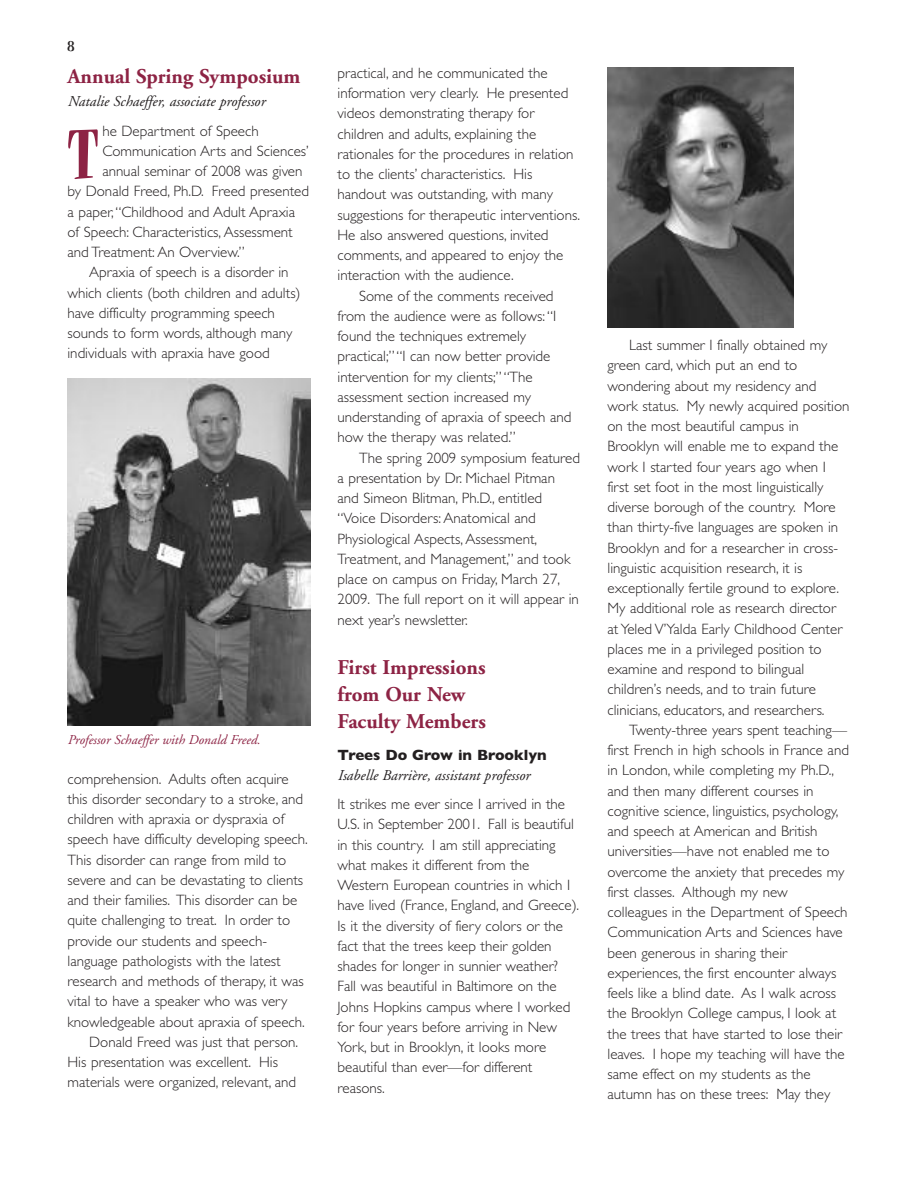
<style>
.page{position:relative;width:918px;height:1188px;background:#fff}
.page>*{position:absolute;margin:0;border:0;box-sizing:border-box;transform-origin:0 0}
.t1{font:71.25px "Heatwave";color:#8d2344}
.t2{font:700 21px/26.8px "Adobe Garamond";color:#8d2344}
.t3{font:300 15px/20.2px "Gill Sans";color:#231f20}
.t4{font:italic 15px "Adobe Garamond";color:#231f20}
.t5{font:700 15px "Gill Sans";color:#231f20}
.t6{font:15px "Heatwave";color:#231f20}
.t7{font:italic 13.5px "Adobe Garamond";color:#8d2344}
</style>
<div class="page">
<img style="left:68px;top:379px;width:242px;height:347px">
<img style="left:608px;top:68px;width:186px;height:260px">
<p class="t6" style="left:68px;top:37px;width:8px">8</p>
<h2 class="t2" style="left:68px;top:64px;width:235px">Annual Spring Symposium</h2>
<p class="t4" style="left:68px;top:96px;width:199px">Natalie Schaeffer, associate professor</p>
<h1 class="t1" style="left:68px;top:110px;width:33px">T</h1>
<p class="t3" style="left:102px;top:120px;width:158px">he Department of Speech</p>
<p class="t3" style="left:102px;top:141px;width:208px">Communication Arts and Sciences’</p>
<p class="t3" style="left:102px;top:161px;width:202px">annual seminar of 2008 was given</p>
<p class="t3" style="left:67px;top:181px;width:243px">by Donald Freed, Ph.D. Freed presented</p>
<p class="t3" style="left:67px;top:201px;width:229px">a paper,“Childhood and Adult Apraxia</p>
<p class="t3" style="left:67px;top:222px;width:227px">of Speech: Characteristics, Assessment</p>
<p class="t3" style="left:67px;top:242px;width:179px">and Treatment: An Overview.”</p>
<p class="t3" style="left:89px;top:262px;width:201px">Apraxia of speech is a disorder in</p>
<p class="t3" style="left:67px;top:282px;width:235px">which clients (both children and adults)</p>
<p class="t3" style="left:67px;top:303px;width:209px">have difficulty programming speech</p>
<p class="t3" style="left:67px;top:323px;width:226px">sounds to form words, although many</p>
<p class="t3" style="left:67px;top:343px;width:204px">individuals with apraxia have good</p>
<p class="t7" style="left:68px;top:734px;width:194px">Professor Schaeffer with Donald Freed.</p>
<p class="t3" style="left:67px;top:768px;width:223px">comprehension. Adults often acquire</p>
<p class="t3" style="left:67px;top:789px;width:237px">this disorder secondary to a stroke, and</p>
<p class="t3" style="left:67px;top:809px;width:218px">children with apraxia or dyspraxia of</p>
<p class="t3" style="left:68px;top:829px;width:242px">speech have difficulty developing speech.</p>
<p class="t3" style="left:68px;top:849px;width:220px">This disorder can range from mild to</p>
<p class="t3" style="left:68px;top:870px;width:237px">severe and can be devastating to clients</p>
<p class="t3" style="left:68px;top:890px;width:231px">and their families. This disorder can be</p>
<p class="t3" style="left:68px;top:910px;width:224px">quite challenging to treat. In order to</p>
<p class="t3" style="left:68px;top:930px;width:201px">provide our students and speech-</p>
<p class="t3" style="left:68px;top:951px;width:215px">language pathologists with the latest</p>
<p class="t3" style="left:68px;top:971px;width:238px">research and methods of therapy, it was</p>
<p class="t3" style="left:68px;top:991px;width:221px">vital to have a speaker who was very</p>
<p class="t3" style="left:68px;top:1011px;width:239px">knowledgeable about apraxia of speech.</p>
<p class="t3" style="left:89px;top:1032px;width:211px">Donald Freed was just that person.</p>
<p class="t3" style="left:68px;top:1052px;width:212px">His presentation was excellent. His</p>
<p class="t3" style="left:68px;top:1072px;width:230px">materials were organized, relevant, and</p>
<p class="t3" style="left:338px;top:63px;width:212px">practical, and he communicated the</p>
<p class="t3" style="left:338px;top:83px;width:232px">information very clearly. He presented</p>
<p class="t3" style="left:338px;top:103px;width:198px">videos demonstrating therapy for</p>
<p class="t3" style="left:338px;top:123px;width:200px">children and adults, explaining the</p>
<p class="t3" style="left:338px;top:144px;width:238px">rationales for the procedures in relation</p>
<p class="t3" style="left:338px;top:164px;width:196px">to the clients’ characteristics. His</p>
<p class="t3" style="left:338px;top:184px;width:217px">handout was outstanding, with many</p>
<p class="t3" style="left:338px;top:204px;width:244px">suggestions for therapeutic interventions.</p>
<p class="t3" style="left:338px;top:225px;width:213px">He also answered questions, invited</p>
<p class="t3" style="left:338px;top:245px;width:227px">comments, and appeared to enjoy the</p>
<p class="t3" style="left:338px;top:265px;width:178px">interaction with the audience.</p>
<p class="t3" style="left:359px;top:285px;width:196px">Some of the comments received</p>
<p class="t3" style="left:338px;top:306px;width:220px">from the audience were as follows:“I</p>
<p class="t3" style="left:338px;top:326px;width:190px">found the techniques extremely</p>
<p class="t3" style="left:338px;top:346px;width:214px">practical;”“I can now better provide</p>
<p class="t3" style="left:338px;top:366px;width:197px">intervention for my clients;”“The</p>
<p class="t3" style="left:338px;top:387px;width:195px">assessment section increased my</p>
<p class="t3" style="left:338px;top:407px;width:235px">understanding of apraxia of speech and</p>
<p class="t3" style="left:338px;top:427px;width:180px">how the therapy was related.”</p>
<p class="t3" style="left:359px;top:447px;width:223px">The spring 2009 symposium featured</p>
<p class="t3" style="left:338px;top:468px;width:219px">a presentation by Dr. Michael Pitman</p>
<p class="t3" style="left:338px;top:488px;width:206px">and Simeon Blitman, Ph.D., entitled</p>
<p class="t3" style="left:338px;top:508px;width:200px">“Voice Disorders: Anatomical and</p>
<p class="t3" style="left:338px;top:528px;width:201px">Physiological Aspects, Assessment,</p>
<p class="t3" style="left:338px;top:549px;width:234px">Treatment, and Management,” and took</p>
<p class="t3" style="left:338px;top:569px;width:224px">place on campus on Friday, March 27,</p>
<p class="t3" style="left:338px;top:589px;width:243px">2009. The full report on it will appear in</p>
<p class="t3" style="left:338px;top:609px;width:132px">next year’s newsletter.</p>
<h2 class="t2" style="left:338px;top:656px;width:150px">First Impressions from Our New<br>Faculty Members</h2>
<p class="t5" style="left:338px;top:746px;width:211px">Trees Do Grow in Brooklyn</p>
<p class="t4" style="left:337px;top:769px;width:194px">Isabelle Barrière, assistant professor</p>
<p class="t3" style="left:337px;top:794px;width:243px">It strikes me ever since I arrived in the U.S. in September 2001. Fall is beautiful in this country. I am still appreciating what makes it different from the Western European countries in which I have lived (France, England, and Greece).<br>Is it the diversity of fiery colors or the fact that the trees keep their golden shades for longer in sunnier weather?<br>Fall was beautiful in Baltimore on the Johns Hopkins campus where I worked for four years before arriving in New York, but in Brooklyn, it looks more beautiful than ever—for different reasons.</p>
<p class="t3" style="left:608px;top:335px;width:244px;text-indent:22px">Last summer I finally obtained my green card, which put an end to wondering about my residency and work status. My newly acquired position on the most beautiful campus in Brooklyn will enable me to expand the work I started four years ago when I first set foot in the most linguistically diverse borough of the country. More than thirty-five languages are spoken in Brooklyn and for a researcher in cross&shy;linguistic acquisition research, it is exceptionally fertile ground to explore.<br>My additional role as research director at Yeled V’Yalda Early Childhood Center places me in a privileged position to examine and respond to bilingual children’s needs, and to train future clinicians, educators, and researchers.</p>
<p class="t3" style="left:608px;top:720px;width:243px;text-indent:22px">Twenty-three years spent teaching— first French in high schools in France and in London, while completing my Ph.D., and then many different courses in cognitive science, linguistics, psychology, and speech at American and British universities—have not enabled me to overcome the anxiety that precedes my first classes. Although my new colleagues in the Department of Speech Communication Arts and Sciences have been generous in sharing their experiences, the first encounter always feels like a blind date. As I walk across the Brooklyn College campus, I look at the trees that have started to lose their leaves. I hope my teaching will have the same effect on my students as the autumn has on these trees: May they</p>
</div>
